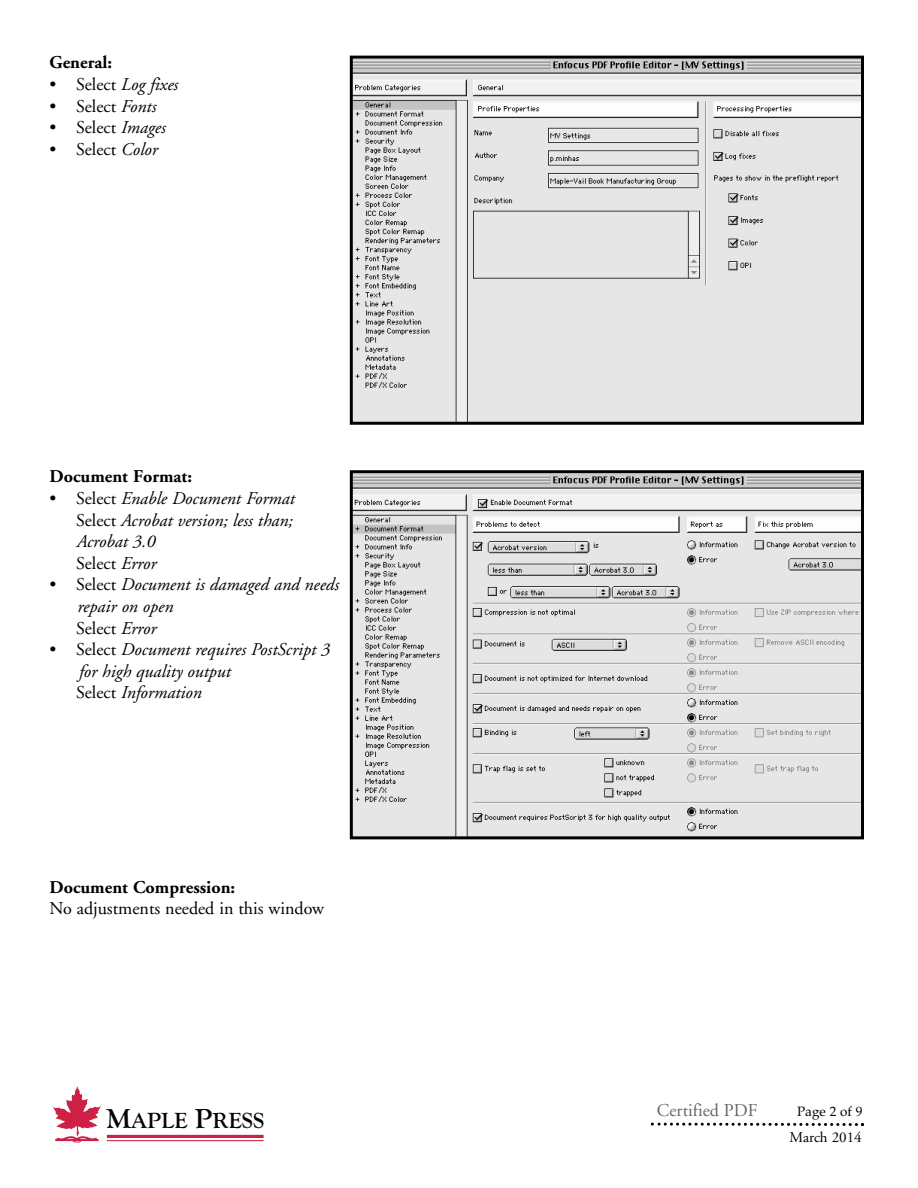
<style>
.page{position:relative;width:918px;height:1188px;background:#fff}
.page>*{position:absolute;margin:0;border:0;box-sizing:border-box;transform-origin:0 0}
.t1{font:700 22.65px "Goudy Old Style T";color:#040503}
.t2{font:italic 18px/21.6px "Adobe Garamond";color:#000}
.t3{font:18px "Adobe Garamond";color:#000}
.t4{font:18px "Adobe Garamond Bold Os F";color:#000}
.t5{font:18px "Adobe Garamond";color:#666}
.t6{font:15px "Adobe Garamond";letter-spacing:-.005em;color:#000}
.t7{font:13.5px "Palatino";color:#000}
.s1{font-style:normal}
.s2{font-style:italic}
.s3{font-style:normal;color:#fff}
.s4{color:#fff}
.s5{font-size:28.35px}
</style>
<div class="page">
<svg style="left:651px;top:1122px;width:213px;height:4px"></svg>
<img style="left:354px;top:60px;width:506px;height:361px">
<div style="left:350px;top:56px;width:514px;height:369px;border:3px solid #000"></div>
<img style="left:354px;top:474px;width:506px;height:361px">
<div style="left:350px;top:470px;width:514px;height:369px;border:3px solid #000"></div>
<hr style="left:107px;top:1140px;width:157px;height:1px;background:#ce1f45">
<hr style="left:107px;top:1135px;width:157px;height:3px;background:#ce1f45">
<svg style="left:53px;top:1086px;width:48px;height:57px"></svg>
<p class="t4" style="left:50px;top:55px;width:64px">General:</p>
<p class="t2" style="left:50px;top:75px;width:130px"><span class="s1">• Select</span> Log fixes</p>
<p class="t3" style="left:50px;top:99px;width:108px">• Select <span class="s2">Fonts</span></p>
<p class="t3" style="left:50px;top:120px;width:118px">• Select <span class="s2">Images</span></p>
<p class="t3" style="left:50px;top:142px;width:110px">• Select <span class="s2">Color</span></p>
<p class="t4" style="left:50px;top:469px;width:144px">Document Format:</p>
<p class="t2" style="left:50px;top:489px;width:247px"><span class="s1">• Select</span> Enable Document Format</p>
<p class="t2" style="left:77px;top:511px;width:218px;text-indent:-27px"><span class="s3">•</span> <span class="s1">Select</span> Acrobat version; less than;<br>Acrobat 3.0</p>
<p class="t3" style="left:49px;top:556px;width:109px"><span class="s4">•</span> Select <span class="s2">Error</span></p>
<p class="t2" style="left:78px;top:576px;width:263px;text-indent:-28px"><span class="s1">• Select</span> Document is damaged and needs repair on open</p>
<p class="t3" style="left:49px;top:621px;width:109px"><span class="s4">•</span> Select <span class="s2">Error</span></p>
<p class="t2" style="left:79px;top:640px;width:253px;text-indent:-30px"><span class="s1">• Select</span> Document requires PostScript 3 for high quality output</p>
<p class="t2" style="left:49px;top:684px;width:154px"><span class="s3">•</span> <span class="s1">Select</span> Information</p>
<p class="t4" style="left:49px;top:880px;width:187px">Document Compression:</p>
<p class="t3" style="left:49px;top:901px;width:276px">No adjustments needed in this window</p>
<p class="t1" style="left:106px;top:1107px;width:160px"><span class="s5">M</span>APLE <span class="s5">P</span>RESS</p>
<p class="t5" style="left:657px;top:1103px;width:102px">Certified PDF</p>
<p class="t7" style="left:797px;top:1107px;width:67px">Page 2 of 9</p>
<p class="t6" style="left:790px;top:1131px;width:74px">March 2014</p>
</div>
